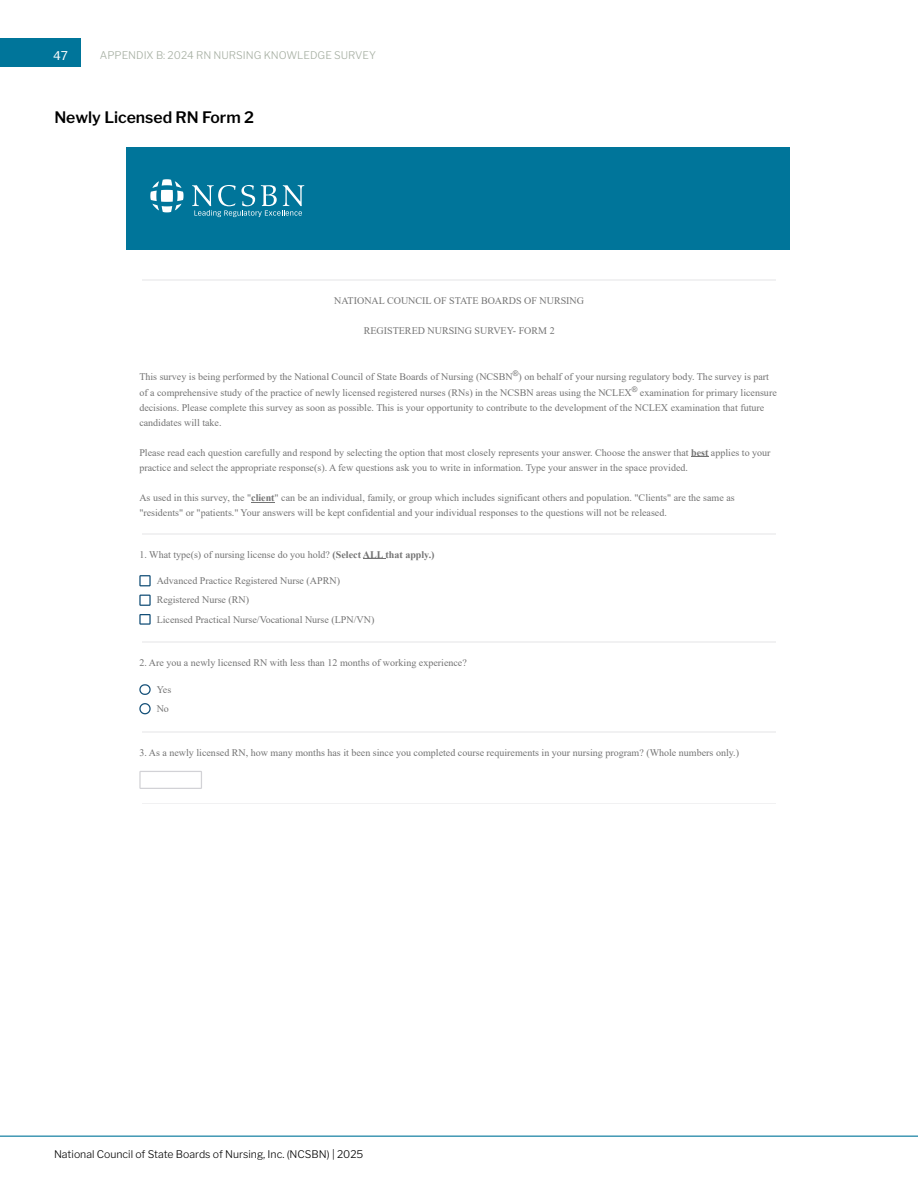
<style>
.page{position:relative;width:918px;height:1188px;background:#fff}
.page>*{position:absolute;margin:0;border:0;box-sizing:border-box;transform-origin:0 0}
.t1{font:600 15.75px "Libre Franklin";color:#000}
.t2{font:12px "Libre Franklin";color:#fff}
.t3{font:300 10.5px "Libre Franklin";color:#000}
.t4{font:300 10.5px "Libre Franklin";color:#a6afa2}
.t5{font:10.05px/15.3px "Times New Roman";color:#737373}
.s1{font-weight:700}
</style>
<div class="page">
<div style="left:0;top:39px;width:81px;height:28px;background:#00759a"></div>
<hr style="left:0;top:1136px;width:918px;height:1px;background:#00759a">
<svg style="left:130px;top:249px;width:658px;height:393px"></svg>
<hr style="left:142px;top:280px;width:634px;height:1px;background:#f1f1f2">
<hr style="left:142px;top:533px;width:634px;height:1px;background:#f1f1f2">
<hr style="left:142px;top:642px;width:634px;height:1px;background:#f1f1f2">
<hr style="left:142px;top:731px;width:634px;height:2px;background:#f1f1f2">
<hr style="left:142px;top:803px;width:634px;height:1px;background:#f1f1f2">
<svg style="left:691px;top:457px;width:17px;height:1px"></svg>
<svg style="left:251px;top:502px;width:24px;height:1px"></svg>
<svg style="left:363px;top:558px;width:23px;height:1px"></svg>
<svg style="left:138px;top:574px;width:14px;height:13px"></svg>
<svg style="left:138px;top:593px;width:14px;height:14px"></svg>
<svg style="left:138px;top:613px;width:14px;height:13px"></svg>
<svg style="left:139px;top:684px;width:12px;height:11px"></svg>
<svg style="left:139px;top:703px;width:12px;height:12px"></svg>
<svg style="left:139px;top:771px;width:63px;height:18px"></svg>
<div style="left:133px;top:249px;width:143px;height:20px;background:#fff"></div>
<div style="left:126px;top:147px;width:663px;height:102px;background:#00759a"></div>
<svg style="left:150px;top:179px;width:34px;height:33px"></svg>
<svg style="left:192px;top:185px;width:112px;height:32px"></svg>
<p class="t2" style="left:53px;top:48px;width:16px">47</p>
<p class="t4" style="left:100px;top:49px;width:278px">APPENDIX B: 2024 RN NURSING KNOWLEDGE SURVEY</p>
<h1 class="t1" style="left:54px;top:108px;width:201px">Newly Licensed RN Form 2</h1>
<p class="t5" style="left:334px;top:293px;width:251px">NATIONAL COUNCIL OF STATE BOARDS OF NURSING</p>
<p class="t5" style="left:364px;top:323px;width:192px">REGISTERED NURSING SURVEY- FORM 2</p>
<p class="t5" style="left:139px;top:369px;width:639px">This survey is being performed by the National Council of State Boards of Nursing (NCSBN<sup>®</sup>) on behalf of your nursing regulatory body. The survey is part of a comprehensive study of the practice of newly licensed registered nurses (RNs) in the NCSBN areas using the NCLEX<sup>®</sup> examination for primary licensure decisions. Please complete this survey as soon as possible. This is your opportunity to contribute to the development of the NCLEX examination that future candidates will take.</p>
<p class="t5" style="left:139px;top:445px;width:633px">Please read each question carefully and respond by selecting the option that most closely represents your answer. Choose the answer that <span class="s1">best</span> applies to your practice and select the appropriate response(s). A few questions ask you to write in information. Type your answer in the space provided.</p>
<p class="t5" style="left:139px;top:490px;width:597px">As used in this survey, the "<span class="s1">client</span>" can be an individual, family, or group which includes significant others and population. "Clients" are the same as "residents" or "patients." Your answers will be kept confidential and your individual responses to the questions will not be released.</p>
<p class="t5" style="left:139px;top:546px;width:297px">1. What type(s) of nursing license do you hold? <span class="s1">(Select ALL that apply.)</span></p>
<p class="t5" style="left:157px;top:570px;width:219px;line-height:19.5px">Advanced Practice Registered Nurse (APRN)<br>Registered Nurse (RN)<br>Licensed Practical Nurse/Vocational Nurse (LPN/VN)</p>
<p class="t5" style="left:139px;top:655px;width:329px">2. Are you a newly licensed RN with less than 12 months of working experience?</p>
<p class="t5" style="left:157px;top:680px;width:16px;line-height:18.8px">Yes<br>No</p>
<p class="t5" style="left:139px;top:744px;width:601px">3. As a newly licensed RN, how many months has it been since you completed course requirements in your nursing program? (Whole numbers only.)</p>
<p class="t3" style="left:54px;top:1148px;width:311px">National Council of State Boards of Nursing, Inc. (NCSBN) | 2025</p>
</div>
